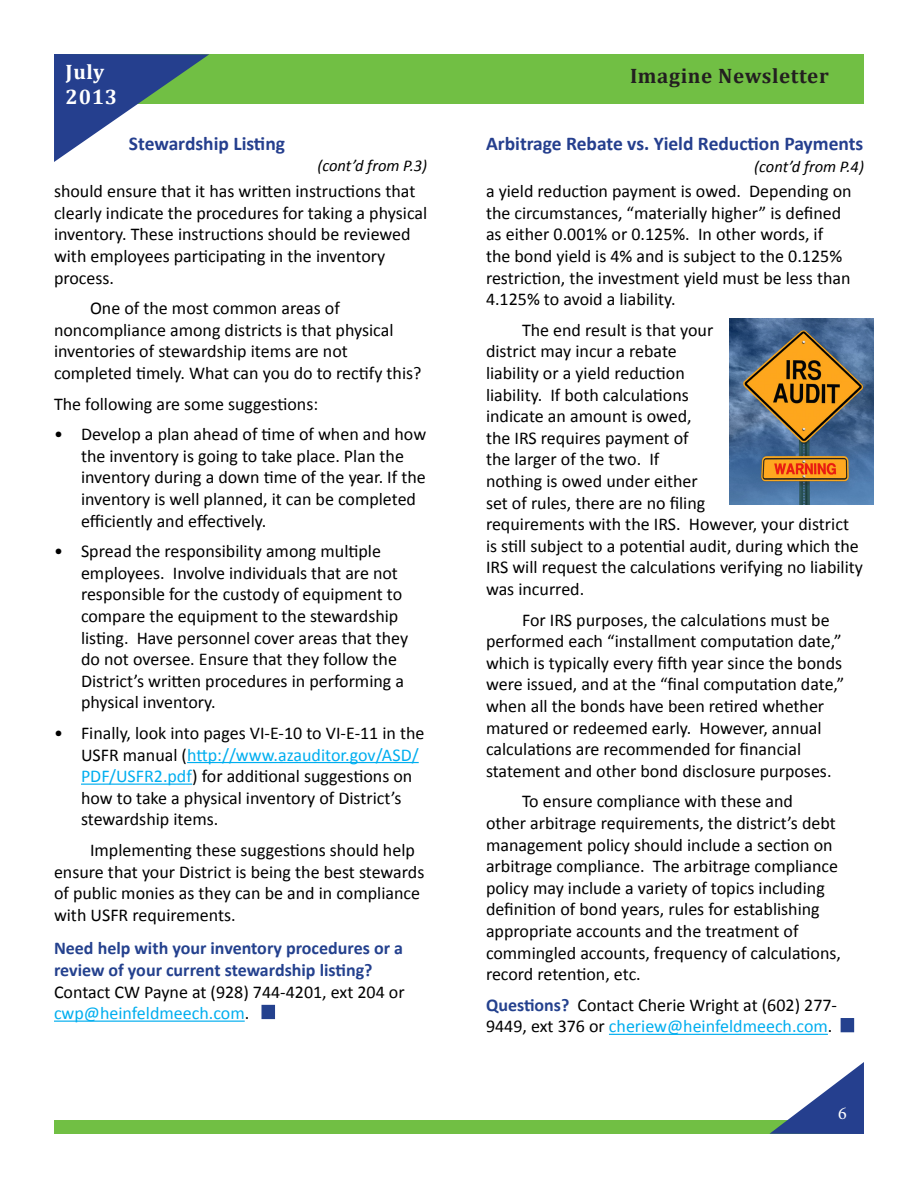
<style>
.page{position:relative;width:918px;height:1188px;background:#fff}
.page>*{position:absolute;margin:0;border:0;box-sizing:border-box;transform-origin:0 0}
.t1{font:700 21px "Cambria";letter-spacing:.03em;color:#231f20}
.t2{font:700 21px "Cambria";letter-spacing:.03em;color:#fff}
.t3{font:700 19.5px "Calibri";color:#253f8e}
.t4{font:18px/21.6px "Calibri";color:#000}
.t5{font:700 18px/21.6px "Calibri";color:#24418e}
.t6{font:18px "Minion Pro";color:#fff}
.t7{font:italic 16.5px "Calibri";color:#000}
.s1{color:#00aeef}
.s2{font-weight:700;color:#24418e}
</style>
<div class="page">
<div style="left:54px;top:1120px;width:810px;height:14px;background:#71bf44"></div>
<div style="left:54px;top:54px;width:810px;height:50px;background:#71bf44"></div>
<svg style="left:54px;top:54px;width:155px;height:108px"></svg>
<svg style="left:770px;top:1062px;width:94px;height:72px"></svg>
<hr style="left:609px;top:1034px;width:219px;height:1px;background:#00aeef">
<div style="left:841px;top:1018px;width:13px;height:14px;background:#24418e"></div>
<hr style="left:187px;top:762px;width:232px;height:1px;background:#00aeef">
<hr style="left:81px;top:784px;width:111px;height:1px;background:#00aeef">
<hr style="left:54px;top:1021px;width:191px;height:1px;background:#00aeef">
<div style="left:262px;top:1005px;width:13px;height:14px;background:#24418e"></div>
<img style="left:729px;top:319px;width:144px;height:186px">
<p class="t2" style="left:66px;top:57px;width:40px">July</p>
<p class="t1" style="left:630px;top:61px;width:200px">Imagine Newsletter</p>
<p class="t2" style="left:66px;top:82px;width:53px">2013</p>
<p class="t3" style="left:129px;top:131px;width:158px">Stewardship Listing</p>
<p class="t7" style="left:317px;top:154px;width:111px">(cont’d from P.3)</p>
<p class="t4" style="left:54px;top:180px;width:375px">should ensure that it has written instructions that clearly indicate the procedures for taking a physical inventory. These instructions should be reviewed with employees participating in the inventory process.</p>
<p class="t4" style="left:54px;top:297px;width:369px;text-indent:36px">One of the most common areas of noncompliance among districts is that physical inventories of stewardship items are not completed timely. What can you do to rectify this?</p>
<p class="t4" style="left:54px;top:393px;width:266px">The following are some suggestions:</p>
<p class="t4" style="left:81px;top:423px;width:347px;text-indent:-27px">• Develop a plan ahead of time of when and how the inventory is going to take place. Plan the inventory during a down time of the year. If the inventory is well planned, it can be completed efficiently and effectively.</p>
<p class="t4" style="left:81px;top:540px;width:329px;text-indent:-27px">• Spread the responsibility among multiple employees. Involve individuals that are not responsible for the custody of equipment to compare the equipment to the stewardship listing. Have personnel cover areas that they do not oversee. Ensure that they follow the District’s written procedures in performing a physical inventory.</p>
<p class="t4" style="left:81px;top:722px;width:345px;text-indent:-27px">• Finally, look into pages VI-E-10 to VI-E-11 in the USFR manual (<span class="s1">http://www.azauditor.gov/ASD/ PDF/USFR2.pdf</span>) for additional suggestions on how to take a physical inventory of District’s stewardship items.</p>
<p class="t4" style="left:54px;top:839px;width:372px;text-indent:36px">Implementing these suggestions should help ensure that your District is being the best stewards of public monies as they can be and in compliance with USFR requirements.</p>
<p class="t5" style="left:54px;top:938px;width:351px">Need help with your inventory procedures or a review of your current stewardship listing?</p>
<p class="t4" style="left:54px;top:981px;width:352px">Contact CW Payne at (928) 744-4201, ext 204 or <span class="s1">cwp@heinfeldmeech.com</span>.</p>
<p class="t3" style="left:486px;top:131px;width:379px">Arbitrage Rebate vs. Yield Reduction Payments</p>
<p class="t7" style="left:754px;top:156px;width:111px">(cont’d from P.4)</p>
<p class="t4" style="left:486px;top:180px;width:367px">a yield reduction payment is owed. Depending on the circumstances, “materially higher” is defined as either 0.001% or 0.125%. In other words, if the bond yield is 4% and is subject to the 0.125% restriction, the investment yield must be less than 4.125% to avoid a liability.</p>
<p class="t4" style="left:522px;top:319px;width:193px">The end result is that your</p>
<p class="t4" style="left:486px;top:341px;width:192px">district may incur a rebate</p>
<p class="t4" style="left:486px;top:362px;width:200px">liability or a yield reduction</p>
<p class="t4" style="left:486px;top:384px;width:204px">liability. If both calculations</p>
<p class="t4" style="left:486px;top:405px;width:207px">indicate an amount is owed,</p>
<p class="t4" style="left:486px;top:427px;width:204px">the IRS requires payment of</p>
<p class="t4" style="left:486px;top:449px;width:175px">the larger of the two. If</p>
<p class="t4" style="left:486px;top:470px;width:213px">nothing is owed under either</p>
<p class="t4" style="left:486px;top:492px;width:221px">set of rules, there are no filing</p>
<p class="t4" style="left:486px;top:513px;width:365px">requirements with the IRS. However, your district</p>
<p class="t4" style="left:486px;top:535px;width:379px">is still subject to a potential audit, during which the<br>IRS will request the calculations verifying no liability was incurred.</p>
<p class="t4" style="left:486px;top:609px;width:360px;text-indent:36px">For IRS purposes, the calculations must be performed each “installment computation date,” which is typically every fifth year since the bonds were issued, and at the “final computation date,” when all the bonds have been retired whether matured or redeemed early. However, annual calculations are recommended for financial statement and other bond disclosure purposes.</p>
<p class="t4" style="left:486px;top:791px;width:357px;text-indent:36px">To ensure compliance with these and<br>other arbitrage requirements, the district’s debt management policy should include a section on arbitrage compliance. The arbitrage compliance policy may include a variety of topics including definition of bond years, rules for establishing appropriate accounts and the treatment of commingled accounts, frequency of calculations, record retention, etc.</p>
<p class="t4" style="left:486px;top:994px;width:353px"><span class="s2">Questions?</span> Contact Cherie Wright at (602) 277-<br>9449, ext 376 or <span class="s1">cheriew@heinfeldmeech.com</span>.</p>
<p class="t6" style="left:838px;top:1101px;width:10px">6</p>
</div>
